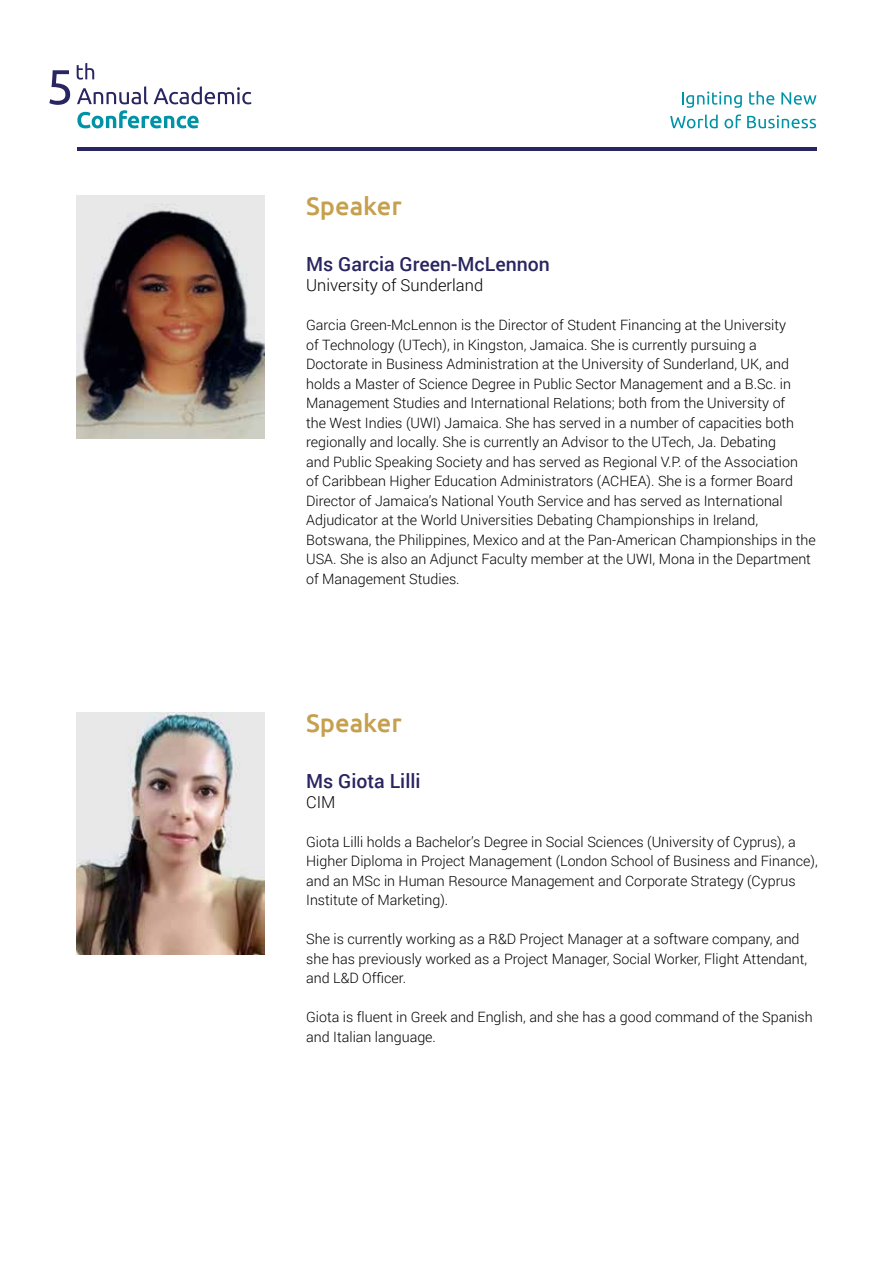
<style>
.page{position:relative;width:893px;height:1263px;background:#fff}
.page>*{position:absolute;margin:0;border:0;box-sizing:border-box;transform-origin:0 0}
.t1{font:500 25.5px "Ubuntu";color:#c5a04e}
.t2{font:500 19.5px "Roboto";color:#282560}
.t3{font:300 16.5px "Roboto";color:#000}
.t4{font:300 14.25px/19.5px "Roboto";color:#000}
</style>
<div class="page">
<hr style="left:77px;top:148px;width:739px;height:3px;background:#282560">
<svg style="left:77px;top:86px;width:71px;height:18px"></svg>
<svg style="left:154px;top:86px;width:97px;height:18px"></svg>
<svg style="left:77px;top:110px;width:122px;height:18px"></svg>
<svg style="left:49px;top:70px;width:21px;height:35px"></svg>
<svg style="left:77px;top:63px;width:17px;height:17px"></svg>
<svg style="left:682px;top:91px;width:60px;height:17px"></svg>
<svg style="left:749px;top:91px;width:25px;height:14px"></svg>
<svg style="left:781px;top:92px;width:35px;height:13px"></svg>
<svg style="left:670px;top:114px;width:48px;height:14px"></svg>
<svg style="left:724px;top:114px;width:17px;height:14px"></svg>
<svg style="left:747px;top:115px;width:69px;height:13px"></svg>
<img style="left:77px;top:712px;width:188px;height:243px">
<img style="left:77px;top:196px;width:188px;height:242px">
<h1 class="t1" style="left:306px;top:190px;width:97px">Speaker</h1>
<h2 class="t2" style="left:306px;top:251px;width:245px">Ms Garcia Green-McLennon</h2>
<p class="t3" style="left:306px;top:274px;width:179px">University of Sunderland</p>
<p class="t4" style="left:306px;top:315px;width:511px">Garcia Green-McLennon is the Director of Student Financing at the University<br>of Technology (UTech), in Kingston, Jamaica. She is currently pursuing a Doctorate in Business Administration at the University of Sunderland, UK, and holds a Master of Science Degree in Public Sector Management and a B.Sc. in Management Studies and International Relations; both from the University of<br>the West Indies (UWI) Jamaica. She has served in a number of capacities both regionally and locally. She is currently an Advisor to the UTech, Ja. Debating<br>and Public Speaking Society and has served as Regional V.P. of the Association<br>of Caribbean Higher Education Administrators (ACHEA). She is a former Board Director of Jamaica’s National Youth Service and has served as International Adjudicator at the World Universities Debating Championships in Ireland, Botswana, the Philippines, Mexico and at the Pan-American Championships in the USA. She is also an Adjunct Faculty member at the UWI, Mona in the Department of Management Studies.</p>
<h1 class="t1" style="left:306px;top:707px;width:97px">Speaker</h1>
<h2 class="t2" style="left:306px;top:767px;width:116px">Ms Giota Lilli</h2>
<p class="t3" style="left:306px;top:790px;width:31px">CIM</p>
<p class="t4" style="left:306px;top:831px;width:513px">Giota Lilli holds a Bachelor’s Degree in Social Sciences (University of Cyprus), a Higher Diploma in Project Management (London School of Business and Finance), and an MSc in Human Resource Management and Corporate Strategy (Cyprus Institute of Marketing).</p>
<p class="t4" style="left:306px;top:929px;width:503px">She is currently working as a R&amp;D Project Manager at a software company, and she has previously worked as a Project Manager, Social Worker, Flight Attendant, and L&amp;D Officer.</p>
<p class="t4" style="left:306px;top:1007px;width:508px">Giota is fluent in Greek and English, and she has a good command of the Spanish and Italian language.</p>
</div>
